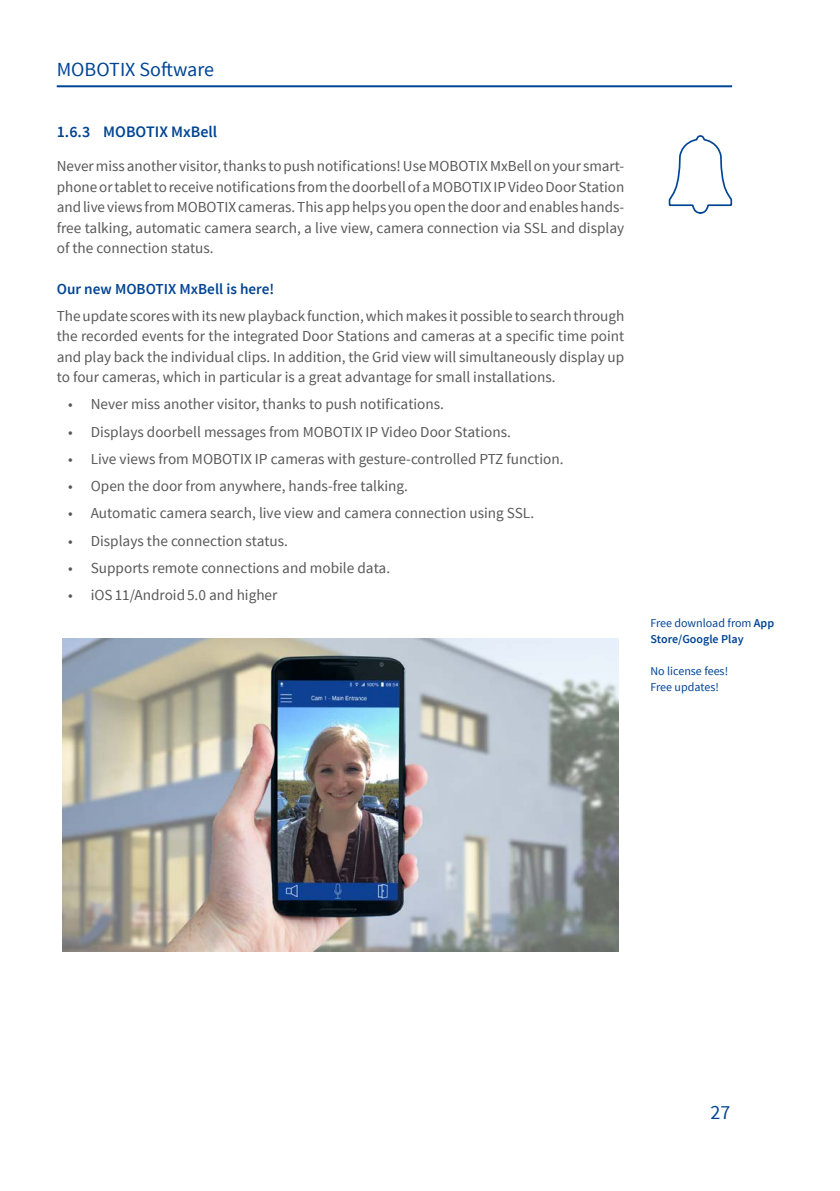
<style>
.page{position:relative;width:840px;height:1191px;background:#fff}
.page>*{position:absolute;margin:0;border:0;box-sizing:border-box;transform-origin:0 0}
.t1{font:20px "Source Sans Pro";color:#004494}
.t2{font:600 16px "Source Sans Pro";color:#004494}
.t3{font:15.2px/20.4px "Source Sans Pro";color:#58585a;text-align:justify}
.t4{font:600 15.2px "Source Sans Pro";color:#004494}
.t5{font:600 12px/16px "Source Sans Pro";color:#004494}
.t6{font:12px/16px "Source Sans Pro";color:#004494}
.s1{font-weight:400}
</style>
<div class="page">
<hr style="left:57px;top:85px;width:674px;height:2px;background:#004494">
<svg style="left:668px;top:135px;width:65px;height:79px"></svg>
<img style="left:62px;top:638px;width:556px;height:313px">
<h1 class="t1" style="left:57px;top:57px;width:159px">MOBOTIX Software</h1>
<p class="t2" style="left:57px;top:122px;width:162px">1.6.3 MOBOTIX MxBell</p>
<p class="t3" style="left:57px;top:156px;width:568px">Never miss another visitor, thanks to push notifications! Use MOBOTIX MxBell on your smart&shy;phone or tablet to receive notifications from the doorbell of a MOBOTIX IP Video Door Station and live views from MOBOTIX cameras. This app helps you open the door and enables hands&shy;free talking, automatic camera search, a live view, camera connection via SSL and display of the connection status.</p>
<p class="t4" style="left:57px;top:279px;width:219px">Our new MOBOTIX MxBell is here!</p>
<p class="t3" style="left:57px;top:306px;width:568px">The update scores with its new playback function, which makes it possible to search through the recorded events for the integrated Door Stations and cameras at a specific time point and play back the individual clips. In addition, the Grid view will simultaneously display up to four cameras, which in particular is a great advantage for small installations.</p>
<p class="t3" style="left:68px;top:394px;width:377px">• Never miss another visitor, thanks to push notifications.</p>
<p class="t3" style="left:68px;top:422px;width:444px">• Displays doorbell messages from MOBOTIX IP Video Door Stations.</p>
<p class="t3" style="left:68px;top:449px;width:496px">• Live views from MOBOTIX IP cameras with gesture-controlled PTZ function.</p>
<p class="t3" style="left:68px;top:476px;width:341px">• Open the door from anywhere, hands-free talking.</p>
<p class="t3" style="left:68px;top:503px;width:467px">• Automatic camera search, live view and camera connection using SSL.</p>
<p class="t3" style="left:68px;top:530px;width:221px">• Displays the connection status.</p>
<p class="t3" style="left:68px;top:558px;width:323px">• Supports remote connections and mobile data.</p>
<p class="t3" style="left:68px;top:585px;width:211px">• iOS11/Android5.0 and higher</p>
<p class="t5" style="left:650px;top:615px;width:125px"><span class="s1">Free download from</span> App<br>Store/Google Play</p>
<p class="t6" style="left:650px;top:663px;width:79px">No license fees!<br>Free updates!</p>
<h1 class="t1" style="left:710px;top:1099px;width:21px">27</h1>
</div>
